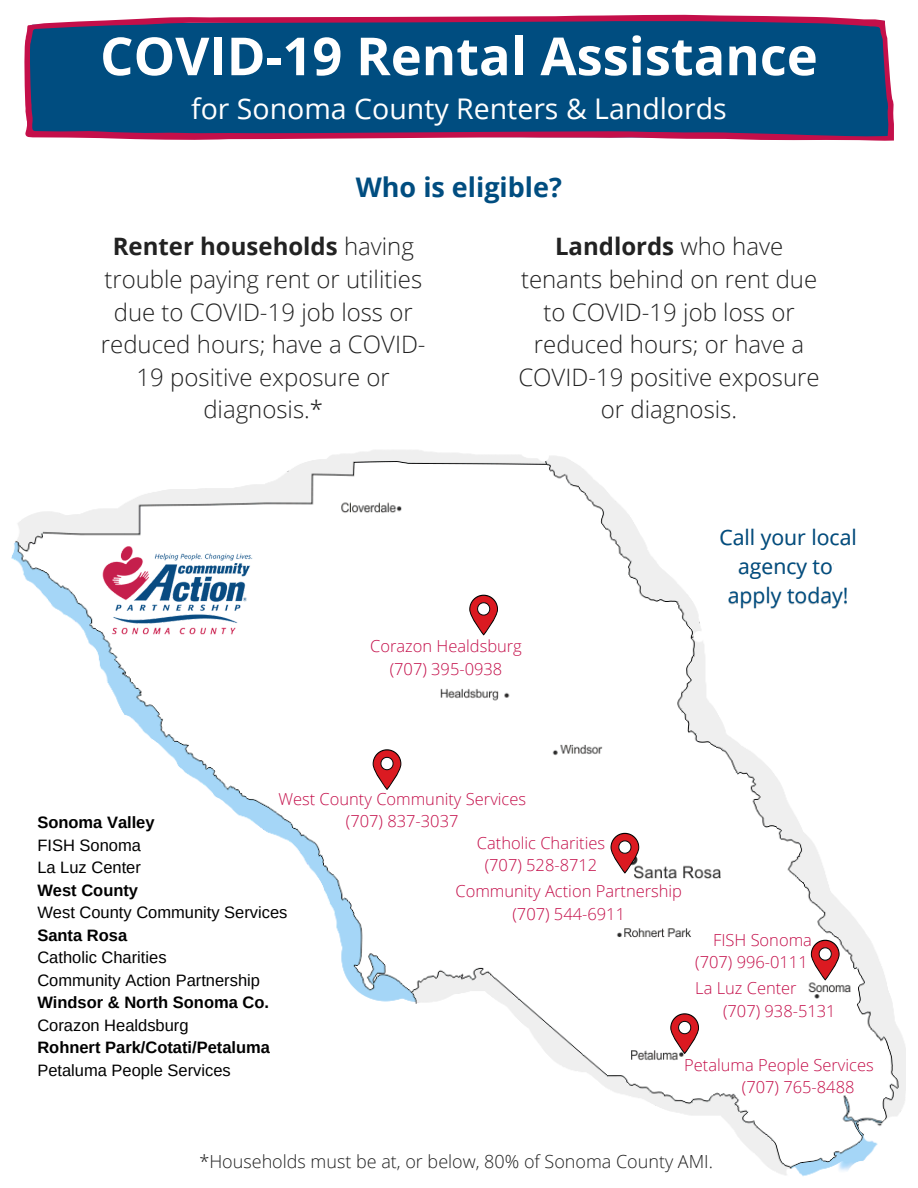
<style>
.page{position:relative;width:918px;height:1188px;background:#fff}
.page>*{position:absolute;margin:0;border:0;box-sizing:border-box;transform-origin:0 0}
.t1{font:700 52.5px "Open Sans";color:#fff}
.t2{font:28.5px "Open Sans";color:#fff}
.t3{font:700 27px "Open Sans";color:#004d80}
.t4{font:300 24px "Open Sans";color:#222}
.t5{font:700 24px "Open Sans";color:#222}
.t6{font:21.3px/29.2px "Open Sans";color:#004d80;text-align:center}
.t7{font:300 18px "Open Sans";color:#222}
.t8{font:300 16.5px/22.5px "Open Sans";color:#c40f4a;text-align:center}
.t9{font:16.5px/22.5px "Arimo";color:#000}
.s1{font-weight:300}
.s2{font-weight:700}
</style>
<div class="page">
<img style="left:11px;top:450px;width:895px;height:726px">
<svg style="left:24px;top:15px;width:870px;height:126px;background:#1e4e80"></svg>
<img style="left:100px;top:544px;width:154px;height:99px">
<svg style="left:469px;top:595px;width:29px;height:40px"></svg>
<svg style="left:373px;top:749px;width:28px;height:41px"></svg>
<svg style="left:611px;top:833px;width:28px;height:40px"></svg>
<svg style="left:811px;top:940px;width:29px;height:40px"></svg>
<svg style="left:670px;top:1013px;width:29px;height:41px"></svg>
<p class="t1" style="left:100px;top:19px;width:719px">COVID-19 Rental Assistance</p>
<p class="t2" style="left:191px;top:89px;width:537px">for Sonoma County Renters &amp; Landlords</p>
<h2 class="t3" style="left:356px;top:168px;width:208px">Who is eligible?</h2>
<p class="t5" style="left:113px;top:230px;width:303px">Renter households <span class="s1">having</span></p>
<p class="t5" style="left:555px;top:230px;width:230px">Landlords <span class="s1">who have</span></p>
<p class="t4" style="left:104px;top:262px;width:319px">trouble paying rent or utilities</p>
<p class="t4" style="left:521px;top:262px;width:298px">tenants behind on rent due</p>
<p class="t4" style="left:114px;top:295px;width:301px">due to COVID-19 job loss or</p>
<p class="t4" style="left:544px;top:295px;width:253px">to COVID-19 job loss or</p>
<p class="t4" style="left:101px;top:328px;width:326px">reduced hours; have a COVID-</p>
<p class="t4" style="left:534px;top:328px;width:272px">reduced hours; or have a</p>
<p class="t4" style="left:137px;top:360px;width:255px">19 positive exposure or</p>
<p class="t4" style="left:518px;top:360px;width:303px">COVID-19 positive exposure</p>
<p class="t4" style="left:203px;top:393px;width:121px">diagnosis.*</p>
<p class="t4" style="left:601px;top:393px;width:138px">or diagnosis.</p>
<p class="t8" style="left:370px;top:635px;width:153px">Corazon Healdsburg (707) 395-0938</p>
<p class="t6" style="left:719px;top:522px;width:139px">Call your local agency to apply today!</p>
<p class="t8" style="left:278px;top:787px;width:249px">West County Community Services</p>
<p class="t9" style="left:37px;top:812px;width:252px"><span class="s2">Sonoma Valley<br></span>FISH Sonoma<br>La Luz Center<br><span class="s2">West County<br></span>West County Community Services<br><span class="s2">Santa Rosa<br></span>Catholic Charities<br>Community Action Partnership<br><span class="s2">Windsor &amp; North Sonoma Co.<br></span>Corazon Healdsburg<br><span class="s2">Rohnert Park/Cotati/Petaluma<br></span>Petaluma People Services</p>
<p class="t8" style="left:346px;top:809px;width:114px">(707) 837-3037</p>
<p class="t8" style="left:477px;top:831px;width:130px">Catholic Charities (707) 528-8712</p>
<p class="t8" style="left:456px;top:879px;width:228px">Community Action Partnership (707) 544-6911</p>
<p class="t8" style="left:713px;top:928px;width:100px">FISH Sonoma</p>
<p class="t8" style="left:695px;top:950px;width:114px">(707) 996-0111</p>
<p class="t8" style="left:695px;top:976px;width:103px">La Luz Center</p>
<p class="t8" style="left:723px;top:999px;width:114px">(707) 938-5131</p>
<p class="t8" style="left:684px;top:1053px;width:191px">Petaluma People Services</p>
<p class="t8" style="left:742px;top:1076px;width:114px">(707) 765-8488</p>
<p class="t7" style="left:199px;top:1149px;width:515px">*Households must be at, or below, 80% of Sonoma County AMI.</p>
</div>
